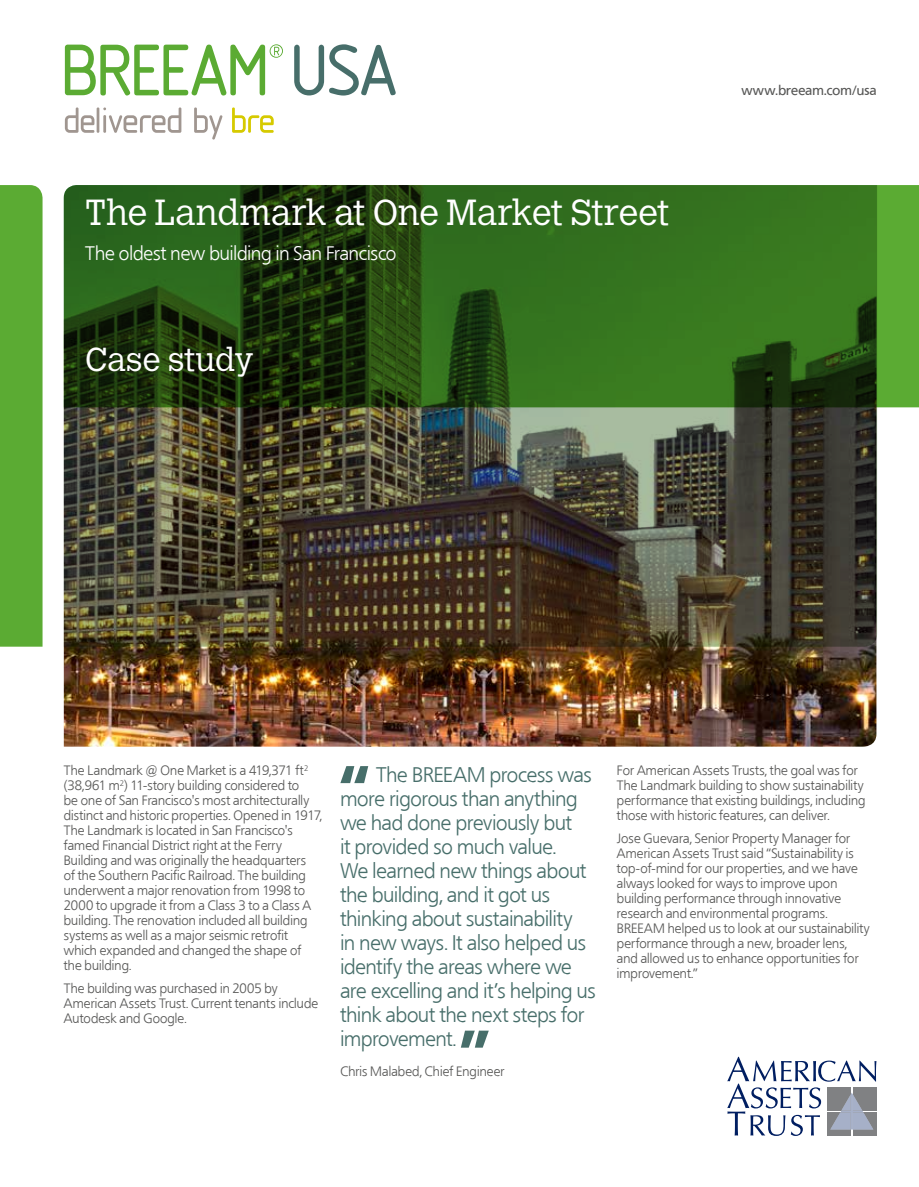
<style>
.page{position:relative;width:919px;height:1187px;background:#fff}
.page>*{position:absolute;margin:0;border:0;box-sizing:border-box;transform-origin:0 0}
.t1{font:300 36px "Calvert";letter-spacing:-.005em;color:#fff}
.t2{font:300 33px "Calvert";letter-spacing:-.005em;color:#fff}
.t3{font:300 21px/24px "Frutiger BQ";letter-spacing:-.005em;color:#476e6a}
.t4{font:300 19.5px "Frutiger BQ";letter-spacing:-.005em;color:#fff}
.t5{font:300 13.5px/15px "Frutiger BQ";letter-spacing:.005em;color:#575756}
.t6{font:13.5px "Frutiger BQ";letter-spacing:.01em;color:#575756}
</style>
<div class="page">
<img style="left:64px;top:646px;width:812px;height:100px">
<img style="left:64px;top:407px;width:813px;height:239px">
<svg style="left:64px;top:185px;width:854px;height:222px;background:#2c5c18"></svg>
<div style="left:0;top:185px;width:43px;height:461px;background:#5bab33"></div>
<svg style="left:65px;top:44px;width:218px;height:52px"></svg>
<svg style="left:232px;top:107px;width:42px;height:26px"></svg>
<svg style="left:65px;top:107px;width:29px;height:26px"></svg>
<hr style="left:97px;top:107px;width:2px;height:26px;background:#a09690">
<svg style="left:194px;top:107px;width:28px;height:32px"></svg>
<svg style="left:103px;top:107px;width:78px;height:26px"></svg>
<svg style="left:294px;top:44px;width:101px;height:51px"></svg>
<svg style="left:340px;top:766px;width:28px;height:17px"></svg>
<svg style="left:461px;top:1030px;width:27px;height:17px"></svg>
<svg style="left:727px;top:1056px;width:149px;height:79px"></svg>
<h1 class="t1" style="left:85px;top:192px;width:585px">The Landmark at One Market Street</h1>
<h3 class="t4" style="left:85px;top:241px;width:313px">The oldest new building in San Francisco</h3>
<h2 class="t2" style="left:85px;top:340px;width:170px">Case study</h2>
<p class="t6" style="left:741px;top:82px;width:137px">www.breeam.com/usa</p>
<p class="t5" style="left:64px;top:763px;width:260px">The Landmark @ One Market is a 419,371 ft<sup>2 </sup>(38,961 m<sup>2</sup>) 11-story building considered to<br>be one of San Francisco's most architecturally distinct and historic properties. Opened in 1917, The Landmark is located in San Francisco's famed Financial District right at the Ferry Building and was originally the headquarters<br>of the Southern Pacific Railroad. The building underwent a major renovation from 1998 to 2000 to upgrade it from a Class 3 to a Class A building. The renovation included all building systems as well as a major seismic retrofit which expanded and changed the shape of the building.</p>
<p class="t5" style="left:64px;top:980px;width:256px">The building was purchased in 2005 by<br>American Assets Trust. Current tenants include<br>Autodesk and Google.</p>
<p class="t3" style="left:340px;top:763px;width:257px;text-indent:36px">The BREEAM process was more rigorous than anything we had done previously but<br>it provided so much value.<br>We learned new things about the building, and it got us thinking about sustainability<br>in new ways. It also helped us identify the areas where we are excelling and it’s helping us think about the next steps for improvement.</p>
<p class="t5" style="left:340px;top:1064px;width:166px">Chris Malabed, Chief Engineer</p>
<p class="t5" style="left:617px;top:763px;width:250px">For American Assets Trusts, the goal was for The Landmark building to show sustainability performance that existing buildings, including those with historic features, can deliver.</p>
<p class="t5" style="left:617px;top:830px;width:254px">Jose Guevara, Senior Property Manager for American Assets Trust said “Sustainability is top-of-mind for our properties, and we have always looked for ways to improve upon building performance through innovative research and environmental programs.<br>BREEAM helped us to look at our sustainability performance through a new, broader lens, and allowed us to enhance opportunities for improvement.”</p>
</div>
